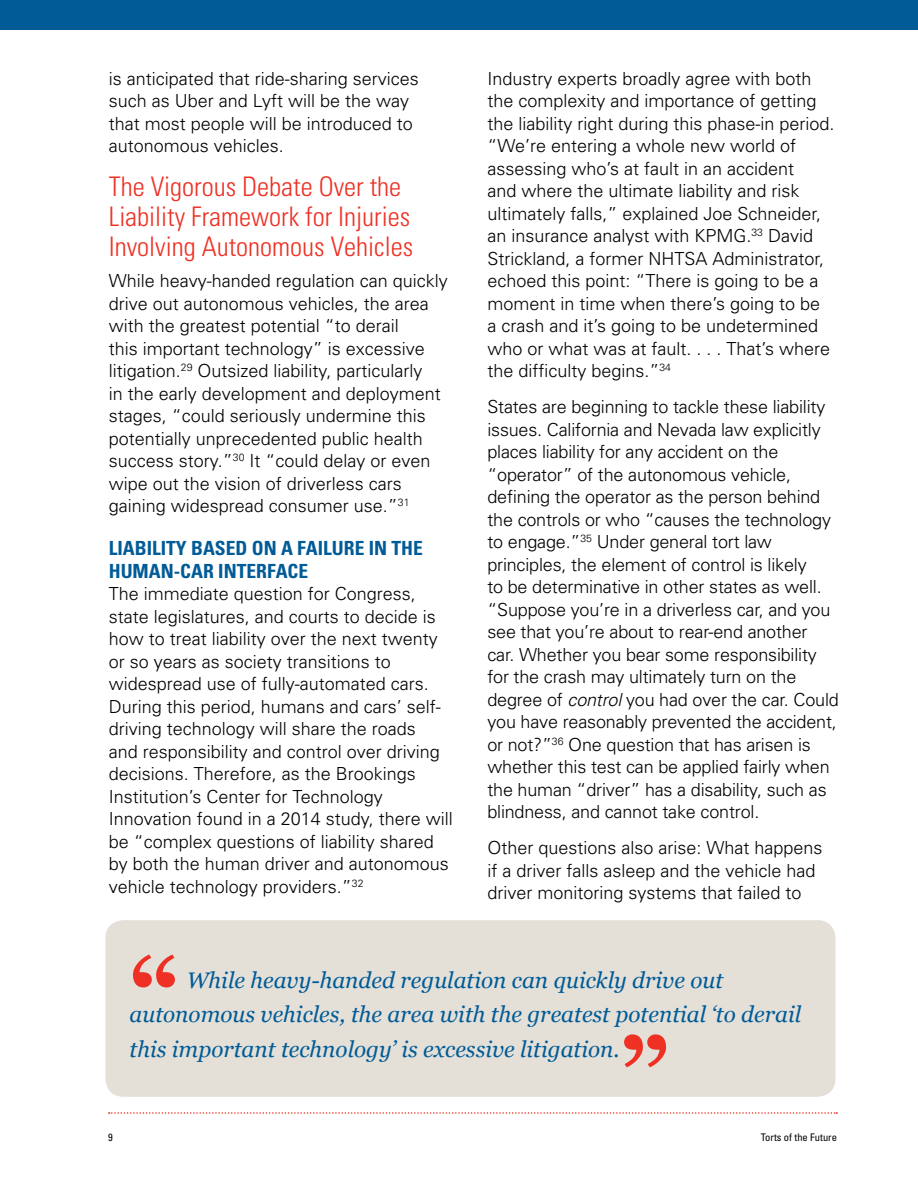
<style>
.page{position:relative;width:918px;height:1188px;background:#fff}
.page>*{position:absolute;margin:0;border:0;box-sizing:border-box;transform-origin:0 0}
.t1{font:700 96.15px "Georgia";color:#ee3124}
.t2{font:300 condensed 27px/30px "Univers";color:#ee3124}
.t3{font:italic 22.5px/34.5px "Georgia";color:#005b97}
.t4{font:700 condensed 19.5px/22.5px "Univers";color:#005b97}
.t5{font:300 18px/22.5px "Univers";color:#000}
.t6{font:condensed 10.5px "Univers";color:#000}
.s1{font-style:italic}
</style>
<div class="page">
<svg style="left:109px;top:1112px;width:728px;height:2px"></svg>
<div style="left:0;top:0;width:918px;height:30px;background:#005b97"></div>
<div style="left:105px;top:920px;width:731px;height:177px;background:#e4e0d8;border-radius:18px"></div>
<p class="t5" style="left:109px;top:67px;width:312px">is anticipated that ride-sharing services such as Uber and Lyft will be the way that most people will be introduced to autonomous vehicles.</p>
<h2 class="t2" style="left:109px;top:171px;width:306px">The Vigorous Debate Over the<br>Liability Framework for Injuries<br>Involving Autonomous Vehicles</h2>
<p class="t5" style="left:109px;top:270px;width:341px">While heavy-handed regulation can quickly drive out autonomous vehicles, the area with the greatest potential “to derail<br>this important technology” is excessive litigation.<sup>29</sup> Outsized liability, particularly<br>in the early development and deployment stages, “could seriously undermine this potentially unprecedented public health success story.”<sup>30</sup> It “could delay or even wipe out the vision of driverless cars gaining widespread consumer use.”<sup>31</sup></p>
<p class="t4" style="left:109px;top:537px;width:316px">LIABILITY BASED ON A FAILURE IN THE<br>HUMAN-CAR INTERFACE</p>
<p class="t5" style="left:109px;top:582px;width:346px">The immediate question for Congress, state legislatures, and courts to decide is how to treat liability over the next twenty or so years as society transitions to widespread use of fully-automated cars.<br>During this period, humans and cars’ self&shy;driving technology will share the roads<br>and responsibility and control over driving decisions. Therefore, as the Brookings Institution’s Center for Technology Innovation found in a 2014 study, there will be “complex questions of liability shared by both the human driver and autonomous vehicle technology providers.”<sup>32</sup></p>
<p class="t5" style="left:487px;top:67px;width:349px">Industry experts broadly agree with both the complexity and importance of getting the liability right during this phase-in period. “We’re entering a whole new world of assessing who’s at fault in an accident<br>and where the ultimate liability and risk ultimately falls,” explained Joe Schneider, an insurance analyst with KPMG.<sup>33</sup> David Strickland, a former NHTSA Administrator, echoed this point: “There is going to be a moment in time when there’s going to be<br>a crash and it’s going to be undetermined who or what was at fault. . . . That’s where the difficulty begins.”<sup>34</sup></p>
<p class="t5" style="left:487px;top:396px;width:353px">States are beginning to tackle these liability issues. California and Nevada law explicitly places liability for any accident on the “operator” of the autonomous vehicle, defining the operator as the person behind the controls or who “causes the technology to engage.”<sup>35</sup> Under general tort law principles, the element of control is likely<br>to be determinative in other states as well. “Suppose you’re in a driverless car, and you see that you’re about to rear-end another car. Whether you bear some responsibility for the crash may ultimately turn on the degree of <span class="s1">control</span> you had over the car. Could you have reasonably prevented the accident, or not?”<sup>36</sup> One question that has arisen is whether this test can be applied fairly when the human “driver” has a disability, such as blindness, and cannot take control.</p>
<p class="t5" style="left:487px;top:837px;width:337px">Other questions also arise: What happens if a driver falls asleep and the vehicle had driver monitoring systems that failed to</p>
<h1 class="t1" style="left:130px;top:920px;width:51px">“</h1>
<p class="t3" style="left:130px;top:962px;width:673px;text-indent:57px">While heavy-handed regulation can quickly drive out autonomous vehicles, the area with the greatest potential ‘to derail this important technology’ is excessive litigation.</p>
<h1 class="t1" style="left:620px;top:1000px;width:51px">”</h1>
<p class="t6" style="left:108px;top:1130px;width:6px">9</p>
<p class="t6" style="left:761px;top:1130px;width:78px">Torts of the Future</p>
</div>
